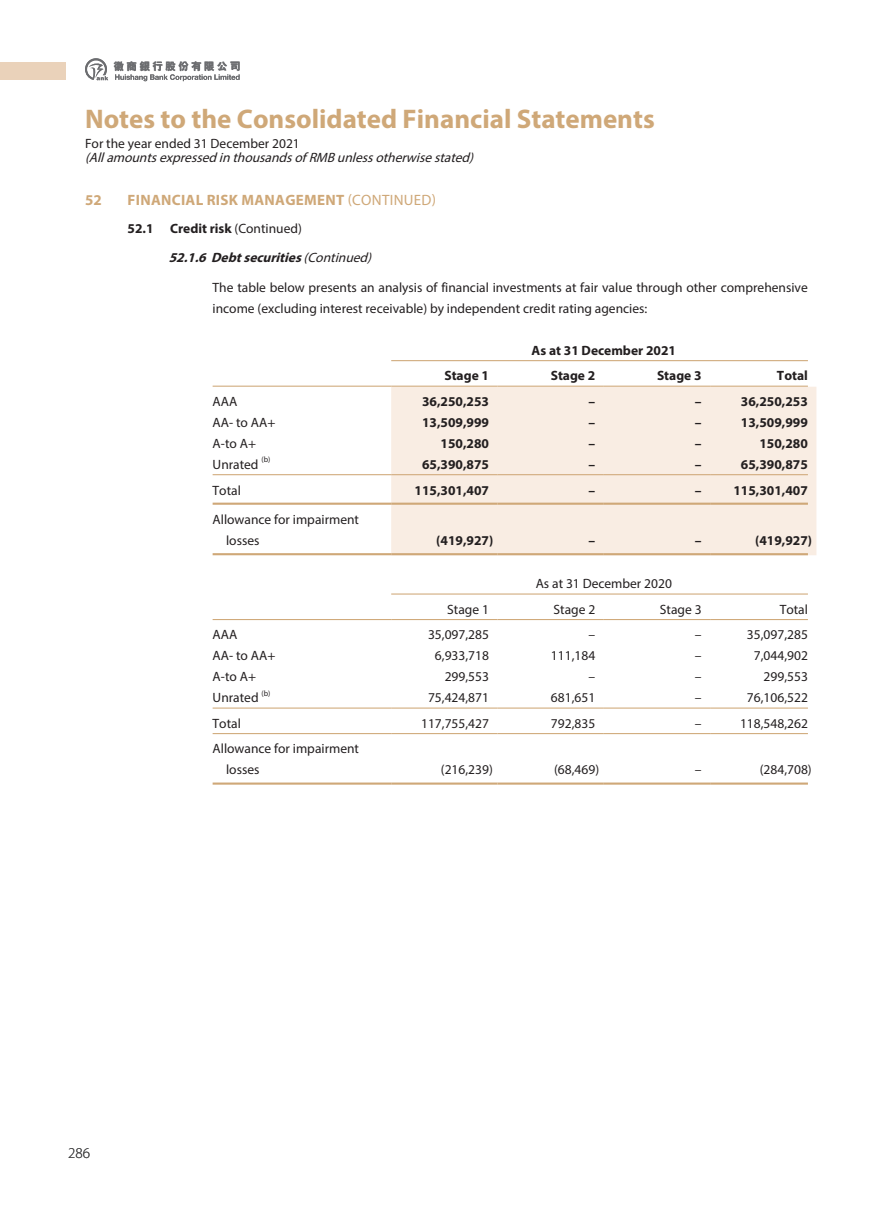
<style>
.page{position:relative;width:893px;height:1212px;background:#fff}
.page>*{position:absolute;margin:0;border:0;box-sizing:border-box;transform-origin:0 0}
.t1{font:700 27px "Myriad Pro";color:#cfa878}
.t2{font:700 15px "Myriad Pro";letter-spacing:.02em;color:#cfa878}
.t3{font:300 15px "Myriad Pro";color:#3e3e3f}
.t4{font:13.5px/21px "Myriad Pro";color:#231f20}
.t5{font:700 13.5px "Myriad Pro";color:#231f20}
.t6{font:italic 13.5px "Myriad Pro";color:#231f20}
.t7{font:italic 700 13.5px "Myriad Pro";color:#231f20}
.t8{font:800 10.5px "M Hei HK";letter-spacing:.23em;color:#6c6d70}
.t9{font:7.8px "Myriad Pro";color:#231f20}
.s1{font-weight:400}
</style>
<div class="page">
<svg style="left:85px;top:58px;width:23px;height:22px"></svg>
<svg style="left:114px;top:61px;width:126px;height:20px"></svg>
<div style="left:0;top:62px;width:65px;height:18px;background:#ead2ba"></div>
<div style="left:391px;top:387px;width:425px;height:168px;background:#f9ede3"></div>
<hr style="left:391px;top:360px;width:417px;height:1px;background:#cfa878">
<hr style="left:213px;top:386px;width:178px;height:1px;background:#cfa878">
<hr style="left:391px;top:386px;width:106px;height:1px;background:#cfa878">
<hr style="left:497px;top:386px;width:107px;height:1px;background:#cfa878">
<hr style="left:604px;top:386px;width:106px;height:1px;background:#cfa878">
<hr style="left:710px;top:386px;width:98px;height:1px;background:#cfa878">
<hr style="left:213px;top:474px;width:178px;height:1px;background:#cfa878">
<hr style="left:391px;top:474px;width:106px;height:1px;background:#cfa878">
<hr style="left:497px;top:474px;width:107px;height:1px;background:#cfa878">
<hr style="left:604px;top:474px;width:106px;height:1px;background:#cfa878">
<hr style="left:710px;top:474px;width:98px;height:1px;background:#cfa878">
<hr style="left:213px;top:503px;width:178px;height:2px;background:#cfa878">
<hr style="left:391px;top:503px;width:106px;height:2px;background:#cfa878">
<hr style="left:497px;top:503px;width:107px;height:2px;background:#cfa878">
<hr style="left:604px;top:503px;width:106px;height:2px;background:#cfa878">
<hr style="left:710px;top:503px;width:98px;height:2px;background:#cfa878">
<hr style="left:213px;top:553px;width:178px;height:2px;background:#cfa878">
<hr style="left:391px;top:553px;width:106px;height:2px;background:#cfa878">
<hr style="left:497px;top:553px;width:107px;height:2px;background:#cfa878">
<hr style="left:604px;top:553px;width:106px;height:2px;background:#cfa878">
<hr style="left:710px;top:553px;width:98px;height:2px;background:#cfa878">
<hr style="left:391px;top:593px;width:417px;height:1px;background:#cfa878">
<hr style="left:213px;top:619px;width:178px;height:1px;background:#cfa878">
<hr style="left:391px;top:619px;width:106px;height:1px;background:#cfa878">
<hr style="left:497px;top:619px;width:107px;height:1px;background:#cfa878">
<hr style="left:604px;top:619px;width:106px;height:1px;background:#cfa878">
<hr style="left:710px;top:619px;width:98px;height:1px;background:#cfa878">
<hr style="left:213px;top:707px;width:178px;height:2px;background:#cfa878">
<hr style="left:391px;top:707px;width:106px;height:2px;background:#cfa878">
<hr style="left:497px;top:707px;width:107px;height:2px;background:#cfa878">
<hr style="left:604px;top:707px;width:106px;height:2px;background:#cfa878">
<hr style="left:710px;top:707px;width:98px;height:2px;background:#cfa878">
<hr style="left:213px;top:733px;width:178px;height:1px;background:#cfa878">
<hr style="left:391px;top:733px;width:106px;height:1px;background:#cfa878">
<hr style="left:497px;top:733px;width:107px;height:1px;background:#cfa878">
<hr style="left:604px;top:733px;width:106px;height:1px;background:#cfa878">
<hr style="left:710px;top:733px;width:98px;height:1px;background:#cfa878">
<hr style="left:213px;top:782px;width:178px;height:3px;background:#cfa878">
<hr style="left:391px;top:782px;width:106px;height:3px;background:#cfa878">
<hr style="left:497px;top:782px;width:107px;height:3px;background:#cfa878">
<hr style="left:604px;top:782px;width:106px;height:3px;background:#cfa878">
<hr style="left:710px;top:782px;width:98px;height:3px;background:#cfa878">
<p class="t8" style="left:114px;top:59px;width:128px">徽商銀行股份有限公司</p>
<h1 class="t1" style="left:85px;top:101px;width:571px">Notes to the Consolidated Financial Statements</h1>
<p class="t4" style="left:85px;top:133px;width:216px">For the year ended 31 December 2021</p>
<p class="t6" style="left:85px;top:149px;width:394px">(AllamountsexpressedinthousandsofRMBunlessotherwisestated)</p>
<p class="t2" style="left:85px;top:190px;width:18px">52</p>
<p class="t2" style="left:128px;top:190px;width:310px">FINANCIAL RISK MANAGEMENT <span class="s1">(CONTINUED)</span></p>
<p class="t5" style="left:128px;top:220px;width:176px">52.1 Credit risk <span class="s1">(Continued)</span></p>
<p class="t7" style="left:169px;top:249px;width:208px">52.1.6 Debtsecurities<span class="s1">(Continued)</span></p>
<p class="t4" style="left:213px;top:277px;width:597px">The table below presents an analysis of financial investments at fair value through other comprehensive</p>
<p class="t4" style="left:213px;top:298px;width:436px">income (excluding interest receivable) by independent credit rating agencies:</p>
<p class="t5" style="left:532px;top:342px;width:146px">As at 31 December 2021</p>
<p class="t5" style="left:444px;top:367px;width:46px">Stage 1</p>
<p class="t5" style="left:551px;top:367px;width:46px">Stage 2</p>
<p class="t5" style="left:657px;top:367px;width:46px">Stage 3</p>
<p class="t5" style="left:777px;top:367px;width:32px">Total</p>
<p class="t4" style="left:213px;top:391px;width:26px">AAA</p>
<p class="t5" style="left:422px;top:393px;width:68px">36,250,253</p>
<p class="t5" style="left:589px;top:393px;width:8px">–</p>
<p class="t5" style="left:695px;top:393px;width:8px">–</p>
<p class="t5" style="left:741px;top:393px;width:68px">36,250,253</p>
<p class="t4" style="left:213px;top:412px;width:64px">AA- to AA+</p>
<p class="t5" style="left:422px;top:414px;width:68px">13,509,999</p>
<p class="t5" style="left:589px;top:414px;width:8px">–</p>
<p class="t5" style="left:695px;top:414px;width:8px">–</p>
<p class="t5" style="left:741px;top:414px;width:68px">13,509,999</p>
<p class="t4" style="left:213px;top:433px;width:45px">A-to A+</p>
<p class="t5" style="left:441px;top:435px;width:50px">150,280</p>
<p class="t5" style="left:589px;top:435px;width:8px">–</p>
<p class="t5" style="left:695px;top:435px;width:8px">–</p>
<p class="t5" style="left:759px;top:435px;width:50px">150,280</p>
<p class="t4" style="left:213px;top:454px;width:47px">Unrated</p>
<p class="t9" style="left:261px;top:455px;width:10px">(b)</p>
<p class="t5" style="left:422px;top:456px;width:68px">65,390,875</p>
<p class="t5" style="left:589px;top:456px;width:8px">–</p>
<p class="t5" style="left:695px;top:456px;width:8px">–</p>
<p class="t5" style="left:741px;top:456px;width:68px">65,390,875</p>
<p class="t4" style="left:213px;top:479px;width:30px">Total</p>
<p class="t5" style="left:415px;top:481px;width:76px">115,301,407</p>
<p class="t5" style="left:589px;top:481px;width:8px">–</p>
<p class="t5" style="left:695px;top:481px;width:115px">– 115,301,407</p>
<p class="t4" style="left:226px;top:509px;width:134px;text-indent:-14px">Allowance for impairment losses</p>
<p class="t5" style="left:436px;top:532px;width:58px">(419,927)</p>
<p class="t5" style="left:589px;top:532px;width:8px">–</p>
<p class="t5" style="left:695px;top:532px;width:8px">–</p>
<p class="t5" style="left:755px;top:532px;width:58px">(419,927)</p>
<p class="t4" style="left:536px;top:573px;width:138px">As at 31 December 2020</p>
<p class="t4" style="left:447px;top:599px;width:43px">Stage 1</p>
<p class="t4" style="left:554px;top:599px;width:43px">Stage 2</p>
<p class="t4" style="left:660px;top:599px;width:43px">Stage 3</p>
<p class="t4" style="left:780px;top:599px;width:30px">Total</p>
<p class="t4" style="left:213px;top:624px;width:26px">AAA</p>
<p class="t4" style="left:428px;top:624px;width:62px">35,097,285</p>
<p class="t4" style="left:589px;top:624px;width:8px">–</p>
<p class="t4" style="left:695px;top:624px;width:8px">–</p>
<p class="t4" style="left:747px;top:624px;width:62px">35,097,285</p>
<p class="t4" style="left:213px;top:645px;width:64px">AA- to AA+</p>
<p class="t4" style="left:435px;top:645px;width:56px">6,933,718</p>
<p class="t4" style="left:551px;top:645px;width:46px">111,184</p>
<p class="t4" style="left:695px;top:645px;width:8px">–</p>
<p class="t4" style="left:754px;top:645px;width:56px">7,044,902</p>
<p class="t4" style="left:213px;top:666px;width:45px">A-to A+</p>
<p class="t4" style="left:445px;top:666px;width:46px">299,553</p>
<p class="t4" style="left:589px;top:666px;width:8px">–</p>
<p class="t4" style="left:695px;top:666px;width:8px">–</p>
<p class="t4" style="left:764px;top:666px;width:46px">299,553</p>
<p class="t4" style="left:213px;top:687px;width:47px">Unrated</p>
<p class="t9" style="left:261px;top:688px;width:10px">(b)</p>
<p class="t4" style="left:428px;top:687px;width:62px">75,424,871</p>
<p class="t4" style="left:551px;top:687px;width:46px">681,651</p>
<p class="t4" style="left:695px;top:687px;width:8px">–</p>
<p class="t4" style="left:747px;top:687px;width:62px">76,106,522</p>
<p class="t4" style="left:213px;top:713px;width:30px">Total</p>
<p class="t4" style="left:421px;top:713px;width:69px">117,755,427</p>
<p class="t4" style="left:551px;top:713px;width:46px">792,835</p>
<p class="t4" style="left:695px;top:713px;width:8px">–</p>
<p class="t4" style="left:740px;top:713px;width:69px">118,548,262</p>
<p class="t4" style="left:226px;top:738px;width:134px;text-indent:-14px">Allowance for impairment losses</p>
<p class="t4" style="left:441px;top:759px;width:54px">(216,239)</p>
<p class="t4" style="left:554px;top:759px;width:47px">(68,469)</p>
<p class="t4" style="left:695px;top:759px;width:8px">–</p>
<p class="t4" style="left:760px;top:759px;width:54px">(284,708)</p>
<p class="t3" style="left:68px;top:1144px;width:23px">286</p>
</div>
